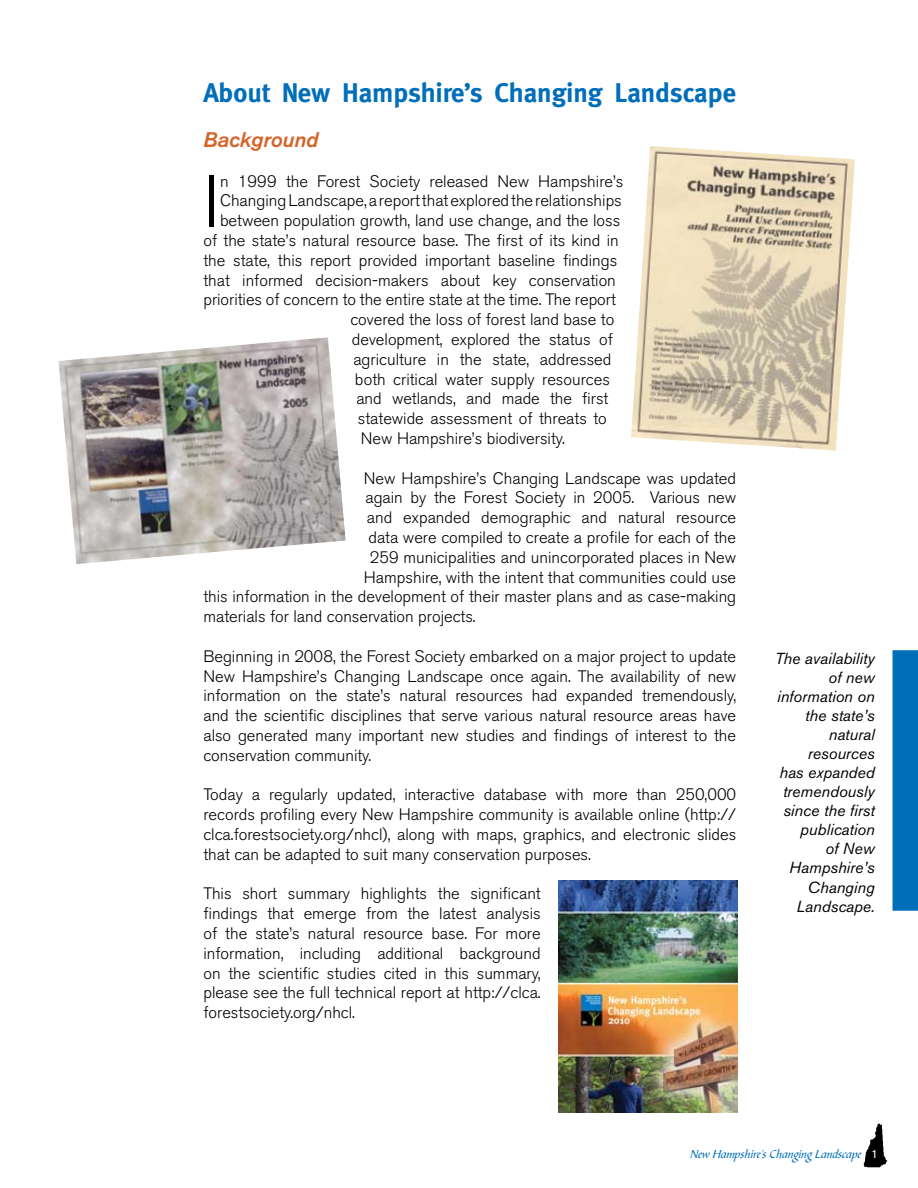
<style>
.page{position:relative;width:918px;height:1188px;background:#fff}
.page>*{position:absolute;margin:0;border:0;box-sizing:border-box;transform-origin:0 0}
.t1{font:300 72.6px "Akzidenz Grotesk BE";color:#000}
.t2{font:700 27px "Meta";color:#006eb9}
.t3{font:italic 500 21px "Akzidenz Grotesk BE";color:#d5642a}
.t4{font:300 16.5px/19.8px "Akzidenz Grotesk BE";color:#000;text-align:justify}
.t5{font:italic 15.9px/19px "Akzidenz Grotesk BE";color:#000;text-align:right}
.t6{font:12px "Bible Scr T";color:#006eb9}
.s1{font-family:"Akzidenz Grotesk BE";color:#fff}
</style>
<div class="page">
<img style="left:631px;top:146px;width:224px;height:305px">
<img style="left:58px;top:337px;width:288px;height:227px">
<div style="left:892px;top:650px;width:26px;height:261px;background:#006eb9"></div>
<img style="left:863px;top:1123px;width:25px;height:45px">
<img style="left:558px;top:880px;width:179px;height:232px">
<h2 class="t2" style="left:203px;top:77px;width:534px">About New Hampshire’s Changing Landscape</h2>
<p class="t3" style="left:203px;top:128px;width:117px">Background</p>
<h1 class="t1" style="left:203px;top:160px;width:18px">I</h1>
<p class="t4" style="left:220px;top:171px;width:405px">n 1999 the Forest Society released New Hampshire’s</p>
<p class="t4" style="left:220px;top:191px;width:403px">Changing Landscape, a report that explored the relationships</p>
<p class="t4" style="left:220px;top:211px;width:402px">between population growth, land use change, and the loss</p>
<p class="t4" style="left:203px;top:231px;width:417px">of the state’s natural resource base. The first of its kind in</p>
<p class="t4" style="left:203px;top:250px;width:415px">the state, this report provided important baseline findings</p>
<p class="t4" style="left:203px;top:270px;width:414px">that informed decision-makers about key conservation</p>
<p class="t4" style="left:203px;top:290px;width:414px">priorities of concern to the entire state at the time. The report</p>
<p class="t4" style="left:350px;top:310px;width:265px">covered the loss of forest land base to</p>
<p class="t4" style="left:352px;top:330px;width:263px">development, explored the status of</p>
<p class="t4" style="left:353px;top:349px;width:260px">agriculture in the state, addressed</p>
<p class="t4" style="left:355px;top:369px;width:257px">both critical water supply resources</p>
<p class="t4" style="left:356px;top:389px;width:253px">and wetlands, and made the first</p>
<p class="t4" style="left:358px;top:409px;width:251px">statewide assessment of threats to</p>
<p class="t4" style="left:361px;top:429px;width:205px">New Hampshire’s biodiversity.</p>
<p class="t4" style="left:364px;top:468px;width:374px">New Hampshire’s Changing Landscape was updated</p>
<p class="t4" style="left:365px;top:488px;width:372px">again by the Forest Society in 2005. Various new</p>
<p class="t4" style="left:367px;top:508px;width:371px">and expanded demographic and natural resource</p>
<p class="t4" style="left:368px;top:528px;width:369px">data were compiled to create a profile for each of the</p>
<p class="t4" style="left:370px;top:547px;width:368px">259 municipalities and unincorporated places in New</p>
<p class="t4" style="left:364px;top:567px;width:374px">Hampshire, with the intent that communities could use</p>
<p class="t4" style="left:203px;top:587px;width:534px">this information in the development of their master plans and as case-making</p>
<p class="t4" style="left:203px;top:607px;width:274px">materials for land conservation projects.</p>
<p class="t4" style="left:203px;top:646px;width:534px">Beginning in 2008, the Forest Society embarked on a major project to update New Hampshire’s Changing Landscape once again. The availability of new information on the state’s natural resources had expanded tremendously, and the scientific disciplines that serve various natural resource areas have also generated many important new studies and findings of interest to the conservation community.</p>
<p class="t4" style="left:203px;top:785px;width:534px">Today a regularly updated, interactive database with more than 250,000 records profiling every New Hampshire community is available online (http:// clca.forestsociety.org/nhcl), along with maps, graphics, and electronic slides that can be adapted to suit many conservation purposes.</p>
<p class="t4" style="left:203px;top:884px;width:339px">This short summary highlights the significant findings that emerge from the latest analysis of the state’s natural resource base. For more information, including additional background on the scientific studies cited in this summary, please see the full technical report at http://clca. forestsociety.org/nhcl.</p>
<p class="t5" style="left:775px;top:648px;width:101px">The availability of new information on the state’s natural resources<br>has expanded tremendously since the first publication<br>of New<br>Hampshire’s<br>Changing<br>Landscape.</p>
<p class="t6" style="left:691px;top:1147px;width:189px">New Hampshire’s Changing Landscape <span class="s1">1</span></p>
</div>
